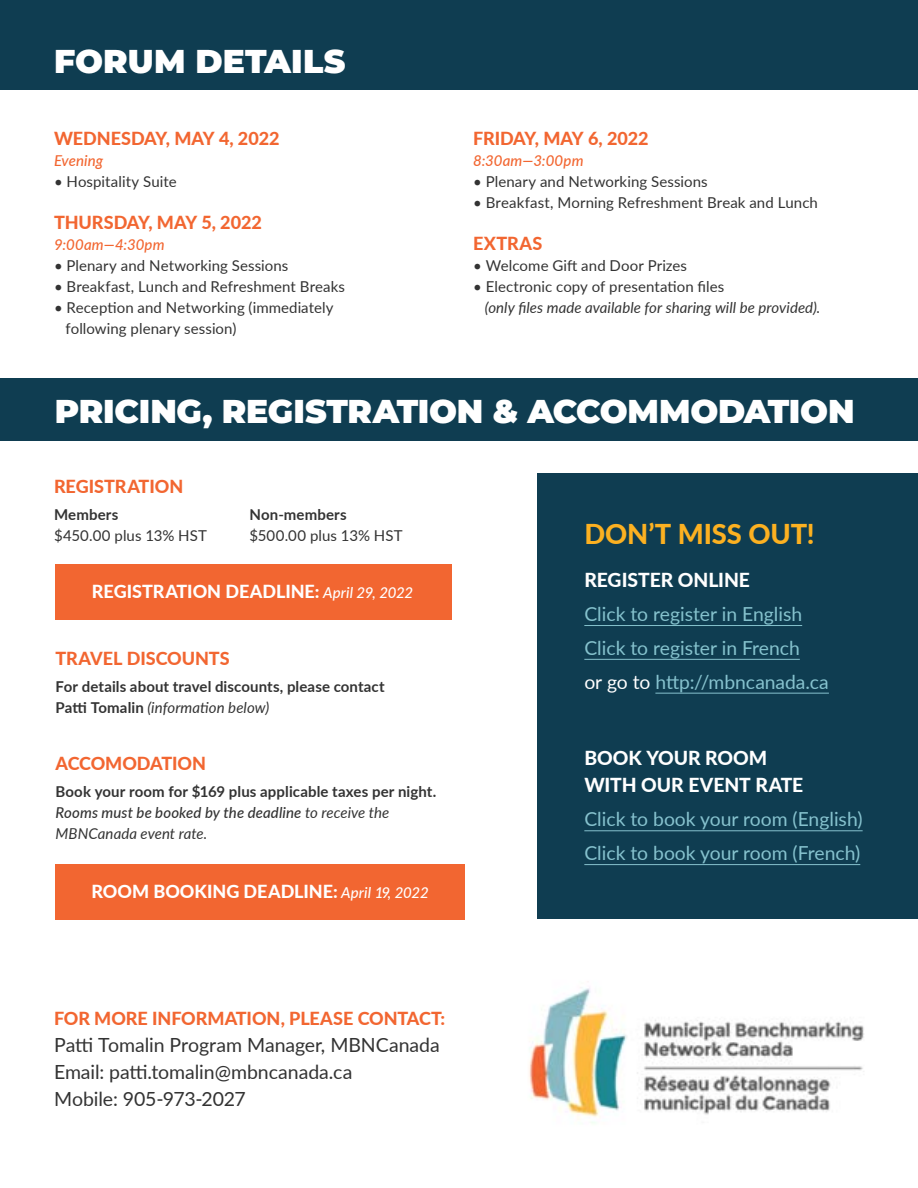
<style>
.page{position:relative;width:918px;height:1188px;background:#fff}
.page>*{position:absolute;margin:0;border:0;box-sizing:border-box;transform-origin:0 0}
.t1{font:900 33px "Montserrat";letter-spacing:-.005em;color:#fff}
.t2{font:800 27.3px "Lato";letter-spacing:-.005em;color:#fcb121}
.t3{font:19.5px "Lato";letter-spacing:-.005em;color:#333}
.t4{font:19.35px "Lato";color:#86c2ce}
.t5{font:19.35px "Lato";color:#85c2cd}
.t6{font:800 19.35px "Lato";letter-spacing:-.005em;color:#fff}
.t7{font:800 18px "Lato";color:#f26631}
.t8{font:800 18px "Lato";color:#fff}
.t9{font:15px/21px "Lato";letter-spacing:.005em;color:#333}
.t10{font:700 15px/21px "Lato";letter-spacing:.01em;color:#333}
.t11{font:italic 15px/21px "Lato";letter-spacing:.005em;color:#333}
.t12{font:italic 500 15px "Lato";letter-spacing:.01em;color:#f26631}
.s1{font-style:normal}
.s2{font-weight:500;font-style:italic;font-size:15px}
.s3{font-weight:400;font-style:italic}
.s4{font-weight:500;font-style:italic}
.s5{color:#fff}
</style>
<div class="page">
<div style="left:56px;top:864px;width:409px;height:56px;background:#f26631"></div>
<div style="left:55px;top:564px;width:396px;height:56px;background:#f26631"></div>
<div style="left:538px;top:474px;width:380px;height:445px;background:#0f3d51"></div>
<div style="left:0;top:0;width:918px;height:90px;background:#0f3d51"></div>
<div style="left:0;top:378px;width:918px;height:63px;background:#0f3d51"></div>
<hr style="left:584px;top:625px;width:218px;height:1px;background:#85c2cd">
<hr style="left:584px;top:659px;width:216px;height:1px;background:#85c2cd">
<hr style="left:655px;top:693px;width:174px;height:1px;background:#86c2ce">
<hr style="left:584px;top:830px;width:279px;height:1px;background:#86c2ce">
<hr style="left:584px;top:864px;width:276px;height:1px;background:#86c2ce">
<img style="left:529px;top:987px;width:335px;height:136px">
<p class="t1" style="left:54px;top:37px;width:293px">FORUM DETAILS</p>
<p class="t7" style="left:54px;top:125px;width:227px">WEDNESDAY, MAY 4, 2022</p>
<p class="t12" style="left:54px;top:150px;width:51px">Evening</p>
<p class="t9" style="left:54px;top:170px;width:124px">• Hospitality Suite</p>
<p class="t7" style="left:54px;top:209px;width:209px">THURSDAY, MAY 5, 2022</p>
<p class="t12" style="left:54px;top:234px;width:112px">9:00am—4:30pm</p>
<p class="t9" style="left:54px;top:254px;width:236px">• Plenary and Networking Sessions</p>
<p class="t9" style="left:54px;top:275px;width:293px">• Breakfast, Lunch and Refreshment Breaks</p>
<p class="t9" style="left:66px;top:296px;width:269px;text-indent:-12px">• Reception and Networking (immediately following plenary session)</p>
<p class="t7" style="left:473px;top:125px;width:177px">FRIDAY, MAY 6, 2022</p>
<p class="t12" style="left:473px;top:150px;width:112px">8:30am—3:00pm</p>
<p class="t9" style="left:473px;top:170px;width:236px">• Plenary and Networking Sessions</p>
<p class="t9" style="left:473px;top:191px;width:346px">• Breakfast, Morning Refreshment Break and Lunch</p>
<p class="t7" style="left:473px;top:230px;width:71px">EXTRAS</p>
<p class="t9" style="left:473px;top:254px;width:215px">• Welcome Gift and Door Prizes</p>
<p class="t11" style="left:485px;top:275px;width:337px;text-indent:-12px"><span class="s1">• Electronic copy of presentation files<br></span>(only files made available for sharing will be provided).</p>
<p class="t1" style="left:55px;top:387px;width:801px">PRICING, REGISTRATION &amp; ACCOMMODATION</p>
<p class="t7" style="left:54px;top:473px;width:131px">REGISTRATION</p>
<p class="t10" style="left:54px;top:503px;width:66px">Members</p>
<p class="t9" style="left:54px;top:524px;width:155px">$450.00 plus 13% HST</p>
<p class="t10" style="left:249px;top:504px;width:99px">Non-members</p>
<p class="t9" style="left:249px;top:525px;width:155px">$500.00 plus 13% HST</p>
<p class="t8" style="left:92px;top:578px;width:323px">REGISTRATION DEADLINE: <span class="s2">April 29, 2022</span></p>
<p class="t7" style="left:56px;top:646px;width:176px">TRAVEL DISCOUNTS</p>
<p class="t10" style="left:56px;top:676px;width:331px">For details about travel discounts, please contact<br>Patti Tomalin <span class="s3">(information below)</span></p>
<p class="t7" style="left:56px;top:751px;width:152px">ACCOMODATION</p>
<p class="t10" style="left:56px;top:781px;width:382px">Book your room for $169 plus applicable taxes per night.<br><span class="s4">Rooms must be booked by the deadline</span> <span class="s3">to receive the<br>MBNCanada event rate.</span></p>
<p class="t8" style="left:92px;top:878px;width:339px">ROOM BOOKING DEADLINE: <span class="s2">April 19, 2022</span></p>
<p class="t7" style="left:54px;top:1006px;width:393px">FOR MORE INFORMATION, PLEASE CONTACT:</p>
<p class="t3" style="left:54px;top:1031px;width:387px">Patti Tomalin Program Manager, MBNCanada</p>
<p class="t3" style="left:54px;top:1058px;width:300px">Email: patti.tomalin@mbncanada.ca</p>
<p class="t3" style="left:54px;top:1085px;width:193px">Mobile: 905-973-2027</p>
<p class="t2" style="left:584px;top:514px;width:232px">DON’T MISS OUT!</p>
<p class="t6" style="left:584px;top:566px;width:167px">REGISTER ONLINE</p>
<p class="t5" style="left:584px;top:600px;width:219px">Click to register in English</p>
<p class="t5" style="left:584px;top:634px;width:217px">Click to register in French</p>
<p class="t4" style="left:584px;top:668px;width:246px"><span class="s5">or go to</span> http://mbncanada.ca</p>
<p class="t6" style="left:584px;top:744px;width:184px">BOOK YOUR ROOM</p>
<p class="t6" style="left:584px;top:771px;width:221px">WITH OUR EVENT RATE</p>
<p class="t4" style="left:584px;top:805px;width:280px">Click to book your room (English)</p>
<p class="t4" style="left:584px;top:839px;width:277px">Click to book your room (French)</p>
</div>
